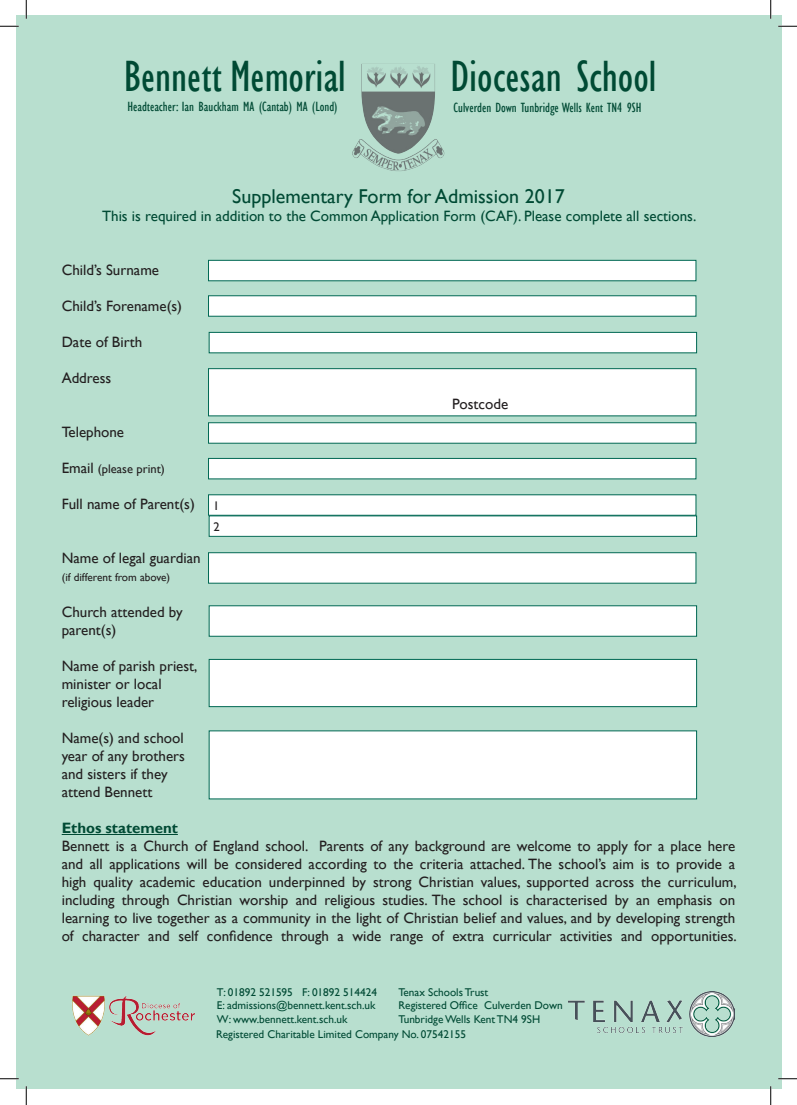
<style>
.page{position:relative;width:797px;height:1105px;background:#fff}
.page>*{position:absolute;margin:0;border:0;box-sizing:border-box;transform-origin:0 0}
.t1{font:condensed 45px "Gill Sans";color:#004a34}
.t2{font:20px "Gill Sans";color:#004a34}
.t3{font:15px/18px "Gill Sans";color:#231f20;text-align:justify}
.t4{font:15px "Gill Sans";color:#004a34}
.t5{font:700 15px "Gill Sans";color:#004a34}
.t6{font:condensed 13.75px "Gill Sans";color:#004a34}
.t7{font:12.5px "Gill Sans";color:#231f20}
.t8{font:11.25px "Gill Sans";color:#004a34}
.t9{font:11.25px "Gill Sans";color:#231f20}
.s1{font-size:15px}
</style>
<div class="page">
<div style="left:16px;top:16px;width:765px;height:1073px;background:#b8dfcf"></div>
<hr style="left:62px;top:834px;width:116px;height:1px;background:#004a34">
<img style="left:352px;top:64px;width:92px;height:107px">
<div style="left:208px;top:260px;width:488px;height:21px;background:#fff;border:1px solid #006853"></div>
<div style="left:209px;top:332px;width:488px;height:21px;background:#fff;border:1px solid #006853"></div>
<div style="left:208px;top:368px;width:488px;height:48px;background:#fff;border:1px solid #006853"></div>
<div style="left:208px;top:422px;width:488px;height:21px;background:#fff;border:1px solid #006853"></div>
<div style="left:208px;top:458px;width:488px;height:21px;background:#fff;border:1px solid #006853"></div>
<div style="left:208px;top:495px;width:488px;height:20px;background:#fff"></div>
<div style="left:208px;top:494px;width:488px;height:22px;border:1px solid #006853"></div>
<div style="left:209px;top:516px;width:487px;height:20px;background:#fff"></div>
<div style="left:209px;top:516px;width:488px;height:21px;border:1px solid #006853"></div>
<div style="left:208px;top:552px;width:488px;height:31px;background:#fff;border:1px solid #006853"></div>
<div style="left:209px;top:605px;width:488px;height:31px;background:#fff;border:1px solid #006853"></div>
<div style="left:209px;top:659px;width:488px;height:48px;background:#fff;border:1px solid #006853"></div>
<div style="left:209px;top:730px;width:488px;height:69px;background:#fff"></div>
<div style="left:208px;top:295px;width:488px;height:22px;background:#fff;border:1px solid #006853"></div>
<img style="left:72px;top:995px;width:123px;height:41px">
<img style="left:568px;top:991px;width:166px;height:46px">
<svg style="left:0;top:25px;width:19px;height:2px"></svg>
<svg style="left:778px;top:25px;width:19px;height:2px"></svg>
<svg style="left:0;top:1078px;width:19px;height:1px"></svg>
<svg style="left:778px;top:1078px;width:19px;height:1px"></svg>
<svg style="left:25px;top:0;width:2px;height:19px"></svg>
<svg style="left:25px;top:1086px;width:2px;height:19px"></svg>
<svg style="left:770px;top:0;width:1px;height:19px"></svg>
<svg style="left:770px;top:1086px;width:1px;height:19px"></svg>
<p class="t1" style="left:124px;top:50px;width:223px">Bennett Memorial</p>
<p class="t1" style="left:450px;top:50px;width:207px">Diocesan School</p>
<p class="t6" style="left:127px;top:99px;width:211px">Headteacher: Ian Bauckham MA (Cantab) MA (Lond)</p>
<p class="t6" style="left:453px;top:99px;width:189px">Culverden Down Tunbridge Wells Kent TN4 9SH</p>
<p class="t2" style="left:232px;top:185px;width:334px">Supplementary Form for Admission 2017</p>
<p class="t4" style="left:102px;top:207px;width:595px">This is required in addition to the Common Application Form (CAF). Please complete all sections.</p>
<p class="t3" style="left:62px;top:261px;width:99px">Child’s Surname</p>
<p class="t3" style="left:62px;top:297px;width:122px">Child’s Forename(s)</p>
<p class="t3" style="left:62px;top:333px;width:82px">Date of Birth</p>
<p class="t3" style="left:62px;top:369px;width:51px">Address</p>
<p class="t3" style="left:62px;top:423px;width:64px">Telephone</p>
<p class="t7" style="left:62px;top:462px;width:105px"><span class="s1">Email</span> (please print)</p>
<p class="t3" style="left:62px;top:495px;width:135px">Full name of Parent(s)</p>
<p class="t7" style="left:213px;top:499px;width:8px">1</p>
<p class="t7" style="left:214px;top:520px;width:8px">2</p>
<p class="t3" style="left:452px;top:395px;width:58px">Postcode</p>
<p class="t3" style="left:62px;top:549px;width:140px">Name of legal guardian</p>
<p class="t9" style="left:62px;top:571px;width:110px">(if different from above)</p>
<p class="t3" style="left:62px;top:603px;width:123px">Church attended by</p>
<p class="t3" style="left:62px;top:621px;width:56px">parent(s)</p>
<p class="t3" style="left:62px;top:657px;width:137px">Name of parish priest,</p>
<p class="t3" style="left:62px;top:675px;width:101px">minister or local</p>
<p class="t3" style="left:62px;top:693px;width:94px">religious leader</p>
<p class="t3" style="left:62px;top:729px;width:123px">Name(s) and school</p>
<p class="t3" style="left:62px;top:747px;width:125px">year of any brothers</p>
<p class="t3" style="left:62px;top:765px;width:107px">and sisters if they</p>
<p class="t3" style="left:62px;top:783px;width:92px">attend Bennett</p>
<p class="t5" style="left:62px;top:819px;width:118px">Ethos statement</p>
<p class="t3" style="left:62px;top:837px;width:676px">Bennett is a Church of England school. Parents of any background are welcome to apply for a place here and all applications will be considered according to the criteria attached. The school’s aim is to provide a high quality academic education underpinned by strong Christian values, supported across the curriculum, including through Christian worship and religious studies. The school is characterised by an emphasis on learning to live together as a community in the light of Christian belief and values, and by developing strength of character and self confidence through a wide range of extra curricular activities and opportunities.</p>
<p class="t8" style="left:217px;top:985px;width:162px">T: 01892 521595 F: 01892 514424</p>
<p class="t8" style="left:217px;top:999px;width:160px">E: admissions@bennett.kent.sch.uk</p>
<p class="t8" style="left:217px;top:1012px;width:132px">W: www.bennett.kent.sch.uk</p>
<p class="t8" style="left:398px;top:985px;width:91px">Tenax Schools Trust</p>
<p class="t8" style="left:398px;top:999px;width:166px">Registered Office Culverden Down</p>
<p class="t8" style="left:398px;top:1012px;width:143px">Tunbridge Wells Kent TN4 9SH</p>
<p class="t8" style="left:216px;top:1028px;width:251px">Registered Charitable Limited Company No. 07542155</p>
</div>
